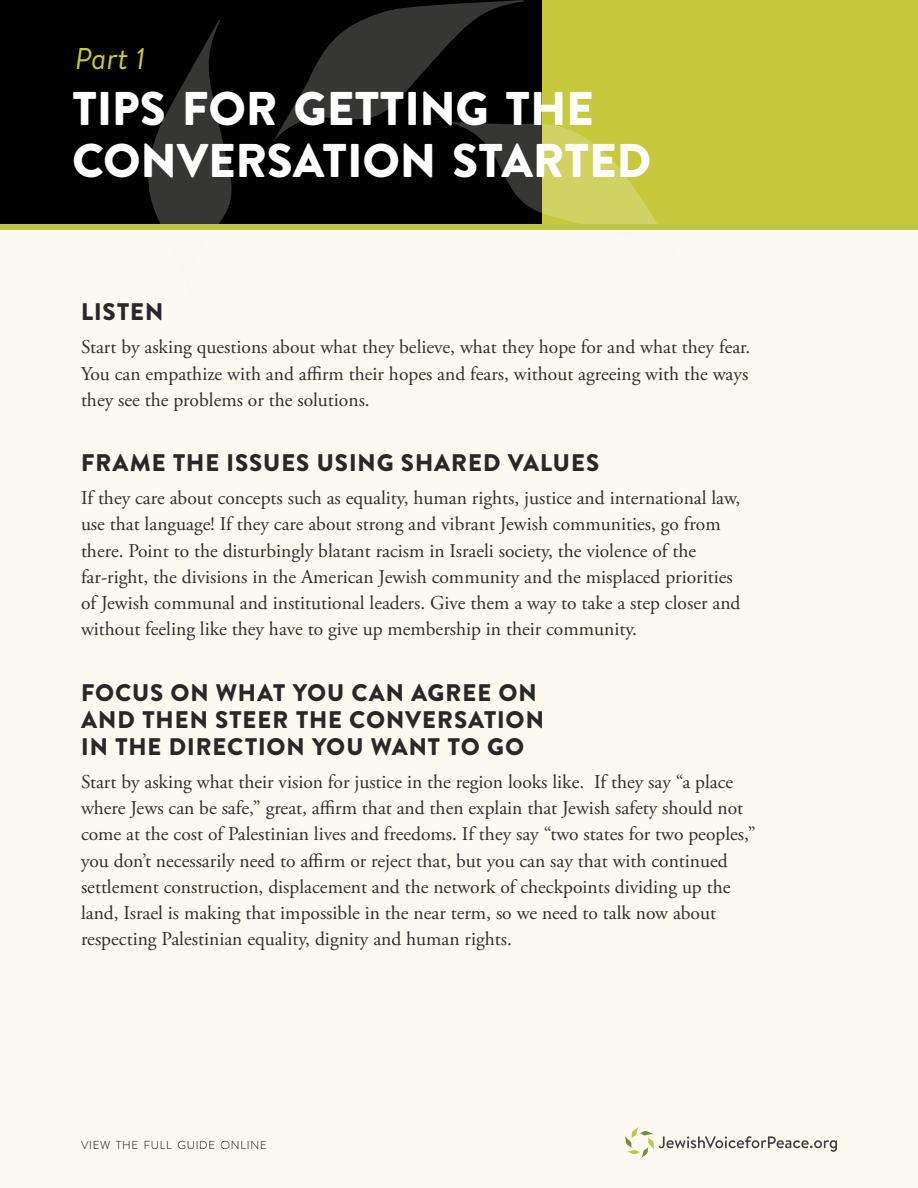
<style>
.page{position:relative;width:918px;height:1188px;background:#fff}
.page>*{position:absolute;margin:0;border:0;box-sizing:border-box;transform-origin:0 0}
.t1{font:900 47.25px/51.6px "Brandon Text";color:#fff}
.t2{font:italic 30px "Brandon Text";color:#c5c93b}
.t3{font:900 24px/27px "Brandon Text";letter-spacing:.04em;color:#292829}
.t4{font:19.5px/26.2px "Adobe Garamond Pro";color:#2e2e2f}
.t5{font:300 11.55px "Brandon Text";letter-spacing:.065em;color:#000}
</style>
<div class="page">
<div style="left:0;top:226px;width:918px;height:962px;background:#fbf9f0"></div>
<div style="left:541px;top:0;width:377px;height:225px;background:#c5c93b"></div>
<div style="left:0;top:0;width:541px;height:225px;background:#000"></div>
<svg style="left:267px;top:0;width:425px;height:225px"></svg>
<svg style="left:146px;top:20px;width:87px;height:205px"></svg>
<div style="left:0;top:225px;width:918px;height:5px;background:#bdc646"></div>
<svg style="left:625px;top:1126px;width:212px;height:32px"></svg>
<h2 class="t2" style="left:75px;top:38px;width:72px">Part 1</h2>
<h1 class="t1" style="left:72px;top:82px;width:581px">TIPS FOR GETTING THE<br>CONVERSATION STARTED</h1>
<p class="t3" style="left:81px;top:298px;width:84px">LISTEN</p>
<p class="t4" style="left:81px;top:335px;width:671px;text-align:justify">Start by asking questions about what they believe, what they hope for and what they fear.<br>You can empathize with and affirm their hopes and fears, without agreeing with the ways they see the problems or the solutions.</p>
<p class="t3" style="left:81px;top:449px;width:520px">FRAME THE ISSUES USING SHARED VALUES</p>
<p class="t4" style="left:81px;top:486px;width:661px">If they care about concepts such as equality, human rights, justice and international law, use that language! If they care about strong and vibrant Jewish communities, go from there. Point to the disturbingly blatant racism in Israeli society, the violence of the far-right, the divisions in the American Jewish community and the misplaced priorities of Jewish communal and institutional leaders. Give them a way to take a step closer and without feeling like they have to give up membership in their community.</p>
<p class="t3" style="left:81px;top:679px;width:464px">FOCUS ON WHAT YOU CAN AGREE ON<br>AND THEN STEER THE CONVERSATION<br>IN THE DIRECTION YOU WANT TO GO</p>
<p class="t4" style="left:81px;top:769px;width:676px">Start by asking what their vision for justice in the region looks like. If they say “a place where Jews can be safe,” great, affirm that and then explain that Jewish safety should not come at the cost of Palestinian lives and freedoms. If they say “two states for two peoples,” you don’t necessarily need to affirm or reject that, but you can say that with continued settlement construction, displacement and the network of checkpoints dividing up the land, Israel is making that impossible in the near term, so we need to talk now about respecting Palestinian equality, dignity and human rights.</p>
<p class="t5" style="left:81px;top:1137px;width:187px">VIEW THE FULL GUIDE ONLINE</p>
</div>
